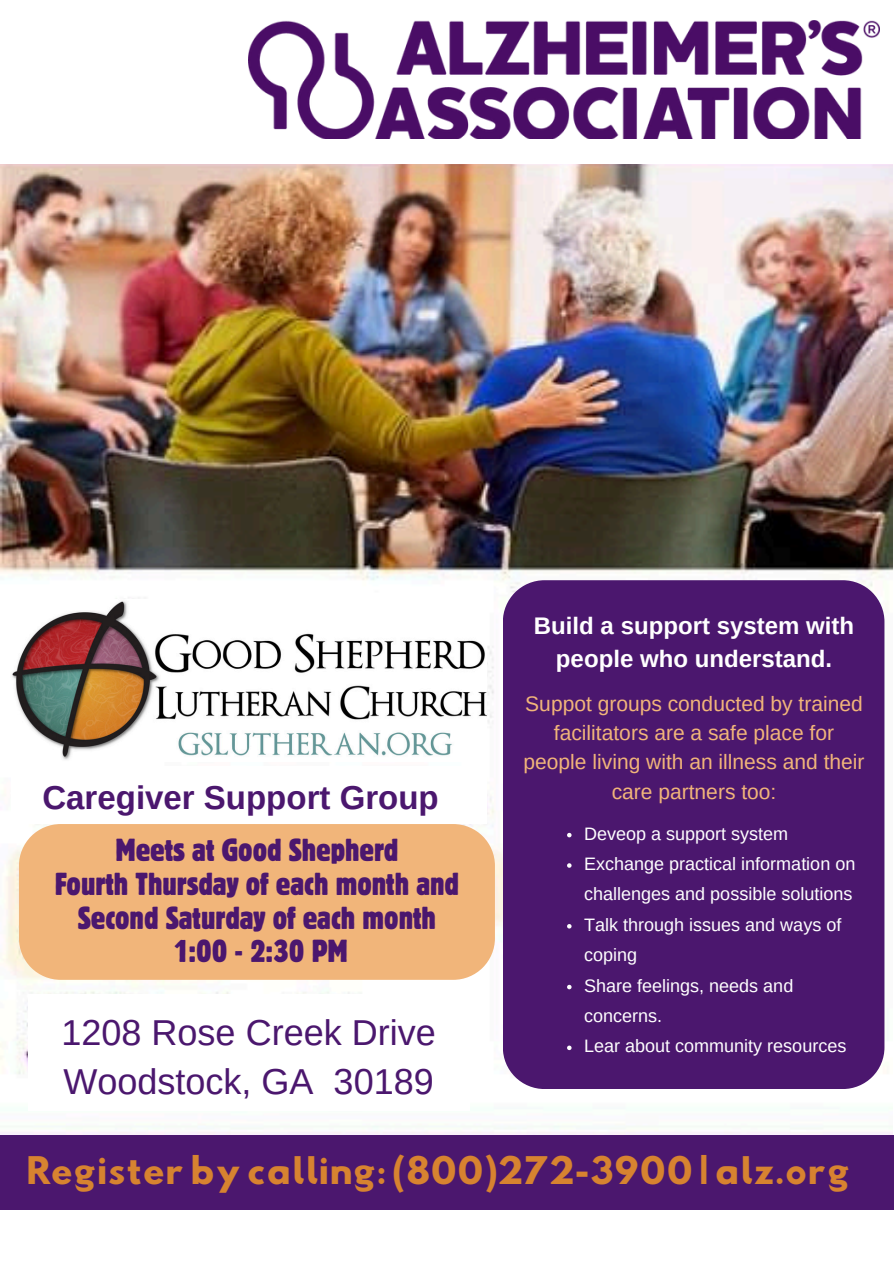
<style>
.page{position:relative;width:894px;height:1264px;background:#fff}
.page>*{position:absolute;margin:0;border:0;box-sizing:border-box;transform-origin:0 0}
.t1{font:36px/49.5px "Arimo";color:#4b176e}
.t2{font:33.75px "Hussar Bd";color:#d78330}
.t3{font:700 33px "Arimo";color:#4b176e}
.t4{font:condensed 31.5px/33.8px "Block W1 G";color:#4b176e;text-align:center}
.t5{font:700 24px/32.7px "Arimo";color:#fff;text-align:center}
.t6{font:21px/29.2px "Arimo";color:#f1b57a;text-align:center}
.t7{font:18px/30.3px "Arimo";color:#fff}
</style>
<div class="page">
<img style="left:0;top:164px;width:892px;height:971px">
<div style="left:19px;top:824px;width:476px;height:155px;background:#f1b57a"></div>
<div style="left:502px;top:580px;width:382px;height:508px;background:#4b176e"></div>
<img style="left:11px;top:599px;width:475px;height:162px">
<div style="left:11px;top:766px;width:475px;height:58px;background:#fff"></div>
<div style="left:28px;top:994px;width:441px;height:117px;background:#fff"></div>
<div style="left:0;top:1135px;width:892px;height:74px;background:#4b176e"></div>
<img style="left:248px;top:21px;width:630px;height:118px">
<svg style="left:567px;top:832px;width:4px;height:5px"></svg>
<svg style="left:567px;top:863px;width:4px;height:4px"></svg>
<svg style="left:567px;top:924px;width:4px;height:4px"></svg>
<svg style="left:567px;top:984px;width:4px;height:5px"></svg>
<svg style="left:567px;top:1045px;width:4px;height:5px"></svg>
<p class="t3" style="left:42px;top:779px;width:397px">Caregiver Support Group</p>
<p class="t4" style="left:55px;top:832px;width:405px">Meets at Good Shepherd<br>Fourth Thursday of each month and<br>Second Saturday of each month<br>1:00 - 2:30 PM</p>
<p class="t1" style="left:61px;top:1007px;width:375px">1208 Rose Creek Drive<br>Woodstock, GA 30189</p>
<p class="t5" style="left:534px;top:609px;width:321px">Build a support system with people who understand.</p>
<p class="t6" style="left:523px;top:689px;width:342px">Suppot groups conducted by trained facilitators are a safe place for people living with an illness and their care partners too:</p>
<h1 class="t7" style="left:584px;top:818px;width:205px">Deveop a support system</h1>
<h3 class="t7" style="left:584px;top:848px;width:272px">Exchange practical information on challenges and possible solutions</h3>
<h2 class="t7" style="left:584px;top:909px;width:258px">Talk through issues and ways of coping</h2>
<h4 class="t7" style="left:584px;top:970px;width:211px">Share feelings, needs and concerns.</h4>
<h5 class="t7" style="left:584px;top:1030px;width:264px">Lear about community resources</h5>
<p class="t2" style="left:27px;top:1153px;width:824px">Register by calling: (800)272-3900 | alz.org</p>
</div>
